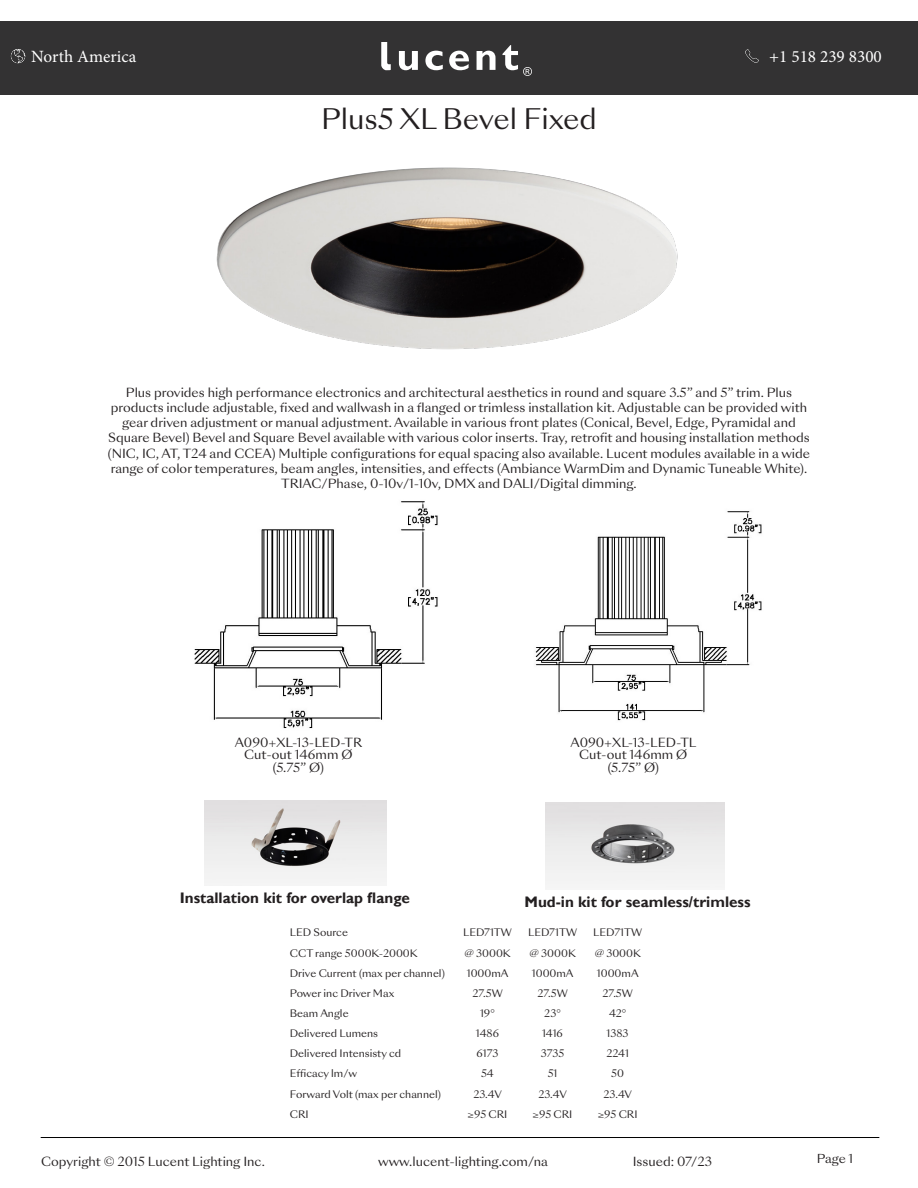
<style>
.page{position:relative;width:918px;height:1188px;background:#fff}
.page>*{position:absolute;margin:0;border:0;box-sizing:border-box;transform-origin:0 0}
.t1{font:27.45px "Sang Bleu Sunrise";color:#231f20}
.t2{font:17.25px "Minion Pro";color:#fff}
.t3{font:700 15.3px "Gill Sans";color:#231f20}
.bullet_points{font:12.15px/15.3px "Sang Bleu Sunrise";color:#231f20;text-align:center}
.bullet_point{font:12.15px "Sang Bleu Sunrise";color:#231f20}
.t4{font:12px "Sang Bleu Sunrise";color:#231f20}
.t5{font:10.05px "Sang Bleu Sunrise";color:#231f20}
</style>
<div class="page">
<hr style="left:41px;top:1137px;width:838px;height:1px;background:#000">
<div style="left:0;top:21px;width:918px;height:74px;background:#333233"></div>
<svg style="left:399px;top:51px;width:19px;height:19px"></svg>
<svg style="left:425px;top:51px;width:18px;height:19px"></svg>
<svg style="left:449px;top:51px;width:20px;height:19px"></svg>
<svg style="left:477px;top:51px;width:19px;height:19px"></svg>
<svg style="left:381px;top:42px;width:10px;height:28px"></svg>
<svg style="left:502px;top:45px;width:30px;height:30px"></svg>
<img style="left:11px;top:49px;width:14px;height:14px">
<img style="left:745px;top:49px;width:14px;height:14px">
<img style="left:194px;top:501px;width:244px;height:228px">
<img style="left:535px;top:511px;width:227px;height:210px">
<img style="left:216px;top:167px;width:462px;height:183px">
<img style="left:205px;top:801px;width:182px;height:85px">
<img style="left:545px;top:802px;width:180px;height:85px">
<h2 class="t2" style="left:31px;top:45px;width:107px">North America</h2>
<h2 class="t2" style="left:769px;top:45px;width:114px">+1 518 239 8300</h2>
<p class="t1" style="left:321px;top:100px;width:277px">Plus5 XL Bevel Fixed</p>
<p class="bullet_points" style="left:126px;top:385px;width:668px">Plus provides high performance electronics and architectural aesthetics in round and square 3.5” and 5” trim. Plus</p>
<p class="bullet_points" style="left:108px;top:400px;width:704px">products include adjustable, fixed and wallwash in a flanged or trimless installation kit. Adjustable can be provided with gear driven adjustment or manual adjustment. Available in various front plates (Conical, Bevel, Edge, Pyramidal and Square Bevel) Bevel and Square Bevel available with various color inserts. Tray, retrofit and housing installation methods (NIC, IC, AT, T24 and CCEA) Multiple configurations for equal spacing also available. Lucent modules available in a wide range of color temperatures, beam angles, intensities, and effects (Ambiance WarmDim and Dynamic Tuneable White).<br>TRIAC/Phase, 0-10v/1-10v, DMX and DALI/Digital dimming.</p>
<p class="bullet_point" style="left:235px;top:734px;width:129px">A090+XL-13-LED-TR</p>
<p class="bullet_point" style="left:244px;top:746px;width:110px">Cut-out 146mm Ø</p>
<p class="bullet_point" style="left:273px;top:759px;width:53px">(5.75” Ø)</p>
<p class="bullet_point" style="left:571px;top:734px;width:127px">A090+XL-13-LED-TL</p>
<p class="bullet_point" style="left:579px;top:746px;width:110px">Cut-out 146mm Ø</p>
<p class="bullet_point" style="left:608px;top:759px;width:53px">(5.75” Ø)</p>
<p class="t3" style="left:180px;top:889px;width:232px">Installation kit for overlap flange</p>
<p class="t3" style="left:525px;top:893px;width:228px">Mud-in kit for seamless/trimless</p>
<p class="t5" style="left:290px;top:925px;width:60px">LED Source</p>
<p class="t5" style="left:463px;top:925px;width:50px">LED71TW</p>
<p class="t5" style="left:528px;top:925px;width:50px">LED71TW</p>
<p class="t5" style="left:593px;top:925px;width:50px">LED71TW</p>
<p class="t5" style="left:290px;top:946px;width:129px">CCT range 5000K-2000K</p>
<p class="t5" style="left:465px;top:946px;width:48px">@ 3000K</p>
<p class="t5" style="left:530px;top:946px;width:48px">@ 3000K</p>
<p class="t5" style="left:595px;top:946px;width:48px">@ 3000K</p>
<p class="t5" style="left:290px;top:966px;width:156px">Drive Current (max per channel)</p>
<p class="t5" style="left:467px;top:966px;width:43px">1000mA</p>
<p class="t5" style="left:532px;top:966px;width:43px">1000mA</p>
<p class="t5" style="left:597px;top:966px;width:43px">1000mA</p>
<p class="t5" style="left:290px;top:986px;width:106px">Power inc Driver Max</p>
<p class="t5" style="left:472px;top:986px;width:32px">27.5W</p>
<p class="t5" style="left:537px;top:986px;width:32px">27.5W</p>
<p class="t5" style="left:603px;top:986px;width:32px">27.5W</p>
<p class="t5" style="left:290px;top:1006px;width:60px">Beam Angle</p>
<p class="t5" style="left:480px;top:1006px;width:16px">19°</p>
<p class="t5" style="left:544px;top:1006px;width:18px">23°</p>
<p class="t5" style="left:609px;top:1006px;width:19px">42°</p>
<p class="t5" style="left:290px;top:1026px;width:90px">Delivered Lumens</p>
<p class="t5" style="left:476px;top:1026px;width:25px">1486</p>
<p class="t5" style="left:542px;top:1026px;width:22px">1416</p>
<p class="t5" style="left:607px;top:1026px;width:23px">1383</p>
<p class="t5" style="left:290px;top:1046px;width:113px">Delivered Intensisty cd</p>
<p class="t5" style="left:477px;top:1046px;width:23px">6173</p>
<p class="t5" style="left:541px;top:1046px;width:25px">3735</p>
<p class="t5" style="left:606px;top:1046px;width:24px">2241</p>
<p class="t5" style="left:290px;top:1066px;width:69px">Efficacy lm/w</p>
<p class="t5" style="left:481px;top:1066px;width:14px">54</p>
<p class="t5" style="left:548px;top:1066px;width:11px">51</p>
<p class="t5" style="left:611px;top:1066px;width:14px">50</p>
<p class="t5" style="left:290px;top:1088px;width:153px">Forward Volt (max per channel)</p>
<p class="t5" style="left:473px;top:1088px;width:30px">23.4V</p>
<p class="t5" style="left:538px;top:1088px;width:30px">23.4V</p>
<p class="t5" style="left:604px;top:1088px;width:30px">23.4V</p>
<p class="t5" style="left:290px;top:1108px;width:20px">CRI</p>
<p class="t5" style="left:468px;top:1108px;width:41px">≥95 CRI</p>
<p class="t5" style="left:533px;top:1108px;width:41px">≥95 CRI</p>
<p class="t5" style="left:598px;top:1108px;width:41px">≥95 CRI</p>
<p class="bullet_points" style="left:41px;top:1154px;width:225px">Copyright © 2015 Lucent Lighting Inc.</p>
<p class="bullet_points" style="left:378px;top:1154px;width:171px">www.lucent-lighting.com/na</p>
<p class="bullet_points" style="left:633px;top:1154px;width:81px">Issued: 07/23</p>
<p class="t4" style="left:817px;top:1151px;width:38px">Page 1</p>
</div>
